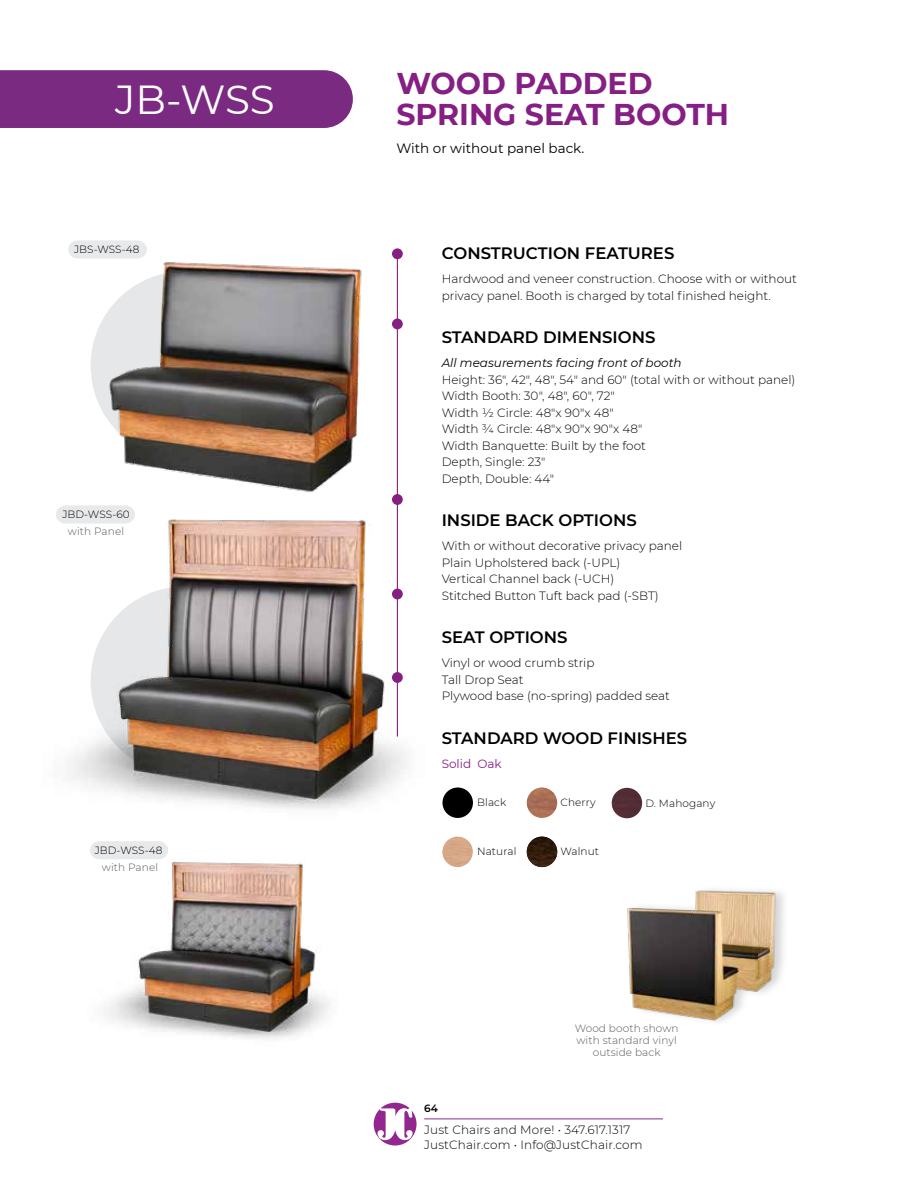
<style>
.page{position:relative;width:918px;height:1188px;background:#fff}
.page>*{position:absolute;margin:0;border:0;box-sizing:border-box;transform-origin:0 0}
.t1{font:40.5px "Montserrat";color:#fff}
.t2{font:700 30px/31.5px "Montserrat";color:#851f83}
.t3{font:600 16.5px "Montserrat";color:#000}
.t4{font:13.5px "Montserrat";color:#000}
.t5{font:300 12px/16.5px "Montserrat";color:#000}
.t6{font:italic 12px "Montserrat";color:#000}
.t7{font:12px "Montserrat";color:#851f83}
.t8{font:300 10.5px "Montserrat";letter-spacing:.01em;color:#000}
.t9{font:300 10.5px/12px "Montserrat";letter-spacing:.01em;color:#58595b;text-align:center}
.t10{font:600 10.5px "Montserrat";color:#000}
</style>
<div class="page">
<hr style="left:424px;top:1119px;width:239px;height:1px;background:#92278f">
<svg style="left:374px;top:1103px;width:43px;height:43px"></svg>
<div style="left:0;top:70px;width:353px;height:58px;background:#7a2b81"></div>
<img style="left:95px;top:249px;width:301px;height:229px">
<hr style="left:397px;top:251px;width:1px;height:486px;background:#851f83">
<div style="left:392px;top:248px;width:11px;height:11px;background:#851f83;border-radius:50%"></div>
<div style="left:392px;top:319px;width:11px;height:10px;background:#851f83;border-radius:50%"></div>
<svg style="left:68px;top:240px;width:79px;height:19px"></svg>
<img style="left:56px;top:478px;width:351px;height:331px">
<img style="left:90px;top:841px;width:241px;height:198px">
<img style="left:627px;top:890px;width:157px;height:132px">
<img style="left:442px;top:837px;width:31px;height:30px">
<div style="left:442px;top:787px;width:31px;height:31px;background:#000;border-radius:50%"></div>
<svg style="left:527px;top:787px;width:30px;height:31px"></svg>
<img style="left:527px;top:788px;width:30px;height:30px;border-radius:15px">
<img style="left:527px;top:837px;width:30px;height:30px;border-radius:15px">
<img style="left:612px;top:788px;width:30px;height:30px;border-radius:15px">
<h1 class="t1" style="left:115px;top:72px;width:161px">JB-WSS</h1>
<p class="t8" style="left:74px;top:242px;width:67px">JBS-WSS-48</p>
<p class="t8" style="left:62px;top:507px;width:69px">JBD-WSS-60</p>
<p class="t9" style="left:68px;top:525px;width:58px">with Panel</p>
<p class="t8" style="left:95px;top:843px;width:69px">JBD-WSS-48</p>
<p class="t9" style="left:102px;top:861px;width:58px">with Panel</p>
<h2 class="t2" style="left:396px;top:66px;width:334px">WOOD PADDED<br>SPRING SEAT BOOTH</h2>
<p class="t4" style="left:396px;top:138px;width:189px">With or without panel back.</p>
<h3 class="t3" style="left:442px;top:242px;width:234px">CONSTRUCTION FEATURES</h3>
<p class="t5" style="left:442px;top:270px;width:357px">Hardwood and veneer construction. Choose with or without privacy panel. Booth is charged by total finished height.</p>
<h3 class="t3" style="left:442px;top:326px;width:215px">STANDARD DIMENSIONS</h3>
<p class="t6" style="left:442px;top:355px;width:242px">All measurements facing front of booth</p>
<p class="t5" style="left:442px;top:371px;width:355px">Height: 36", 42", 48", 54" and 60" (total with or without panel)<br>Width Booth: 30", 48", 60", 72"<br>Width 1/2 Circle: 48"x 90"x 48"<br>Width 3/4 Circle: 48"x 90"x 90"x 48"<br>Width Banquette: Built by the foot<br>Depth, Single: 23"<br>Depth, Double: 44"</p>
<h3 class="t3" style="left:442px;top:509px;width:197px">INSIDE BACK OPTIONS</h3>
<p class="t5" style="left:442px;top:537px;width:242px">With or without decorative privacy panel Plain Upholstered back (-UPL)<br>Vertical Channel back (-UCH)<br>Stitched Button Tuft back pad (-SBT)</p>
<h3 class="t3" style="left:442px;top:626px;width:127px">SEAT OPTIONS</h3>
<p class="t5" style="left:442px;top:655px;width:230px">Vinyl or wood crumb strip<br>Tall Drop Seat<br>Plywood base (no-spring) padded seat</p>
<h3 class="t3" style="left:442px;top:726px;width:247px">STANDARD WOOD FINISHES</h3>
<p class="t7" style="left:442px;top:755px;width:62px">Solid Oak</p>
<p class="t8" style="left:477px;top:795px;width:31px">Black</p>
<p class="t8" style="left:560px;top:795px;width:37px">Cherry</p>
<p class="t8" style="left:560px;top:845px;width:40px">Walnut</p>
<p class="t8" style="left:477px;top:845px;width:41px">Natural</p>
<p class="t8" style="left:645px;top:796px;width:71px">D. Mahogany</p>
<p class="t9" style="left:575px;top:1022px;width:105px">Wood booth shown with standard vinyl outside back</p>
<p class="t10" style="left:424px;top:1101px;width:15px">64</p>
<p class="t5" style="left:424px;top:1121px;width:220px;line-height:15px">Just Chairs and More! • 347.617.1317<br>JustChair.com • Info@JustChair.com</p>
</div>
